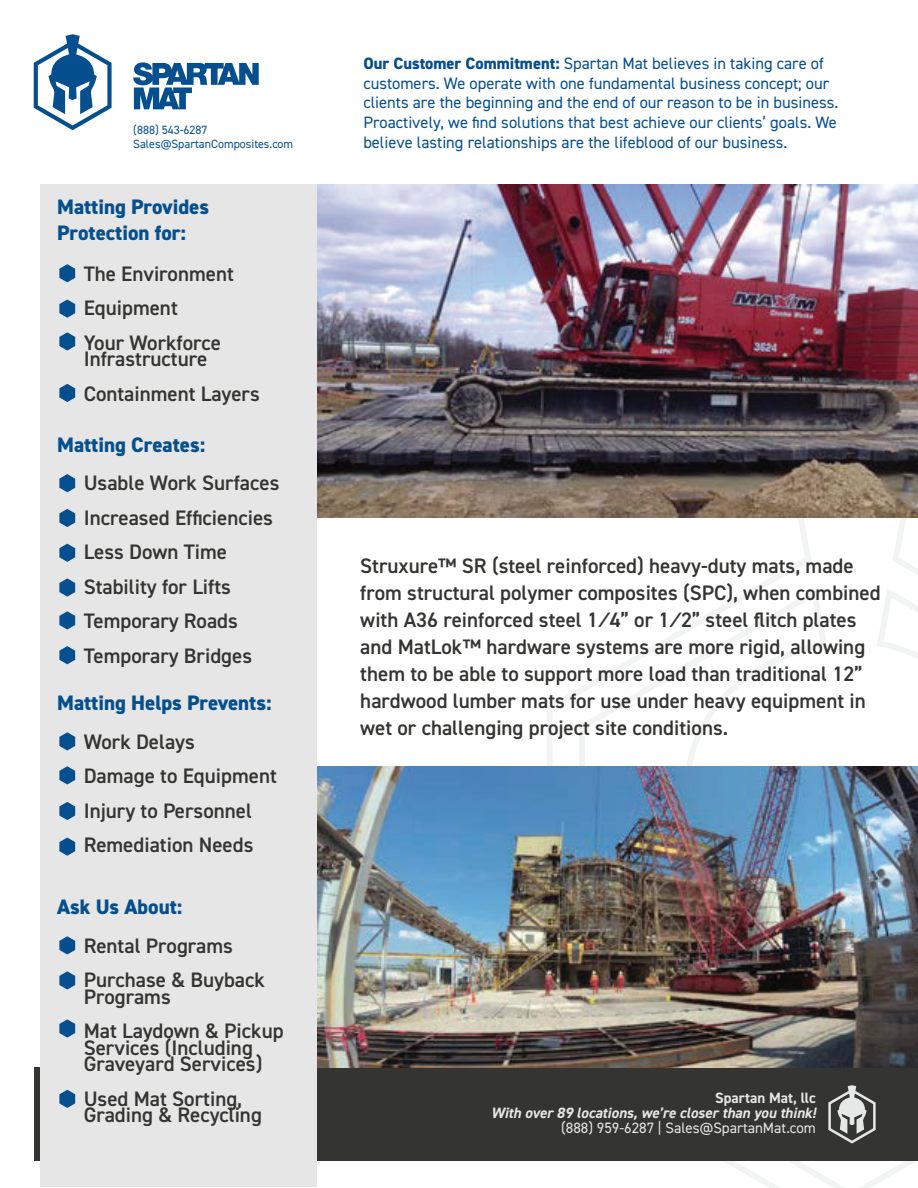
<style>
.page{position:relative;width:918px;height:1188px;background:#fff}
.page>*{position:absolute;margin:0;border:0;box-sizing:border-box;transform-origin:0 0}
.t1{font:600 21px/34.5px "DIN2014";color:#343432}
.t2{font:800 21px/25.2px "DIN2014";color:#064f8f}
.t3{font:16.5px/19.8px "DIN2014";color:#064f8f}
.t4{font:italic 700 15px "DIN2014";color:#e6e6e6}
.t5{font:15px "DIN2014";color:#e6e6e6}
.t6{font:700 15px "DIN2014";color:#e6e6e6}
.t7{font:12px/14.4px "DIN2014";color:#064f8f}
.s1{font-weight:800}
</style>
<div class="page">
<svg style="left:547px;top:518px;width:370px;height:669px"></svg>
<svg style="left:34px;top:34px;width:78px;height:96px"></svg>
<div style="left:0;top:1067px;width:918px;height:94px;background:#343432"></div>
<svg style="left:828px;top:1085px;width:48px;height:59px"></svg>
<svg style="left:133px;top:62px;width:126px;height:47px"></svg>
<div style="left:0;top:1020px;width:33px;height:168px;background:#fff"></div>
<div style="left:40px;top:184px;width:277px;height:1003px;background:#e6e6e6"></div>
<svg style="left:59px;top:264px;width:16px;height:18px"></svg>
<svg style="left:59px;top:474px;width:16px;height:18px"></svg>
<svg style="left:59px;top:544px;width:16px;height:18px"></svg>
<svg style="left:59px;top:611px;width:16px;height:19px"></svg>
<svg style="left:59px;top:732px;width:16px;height:19px"></svg>
<svg style="left:59px;top:936px;width:16px;height:19px"></svg>
<svg style="left:59px;top:300px;width:16px;height:18px"></svg>
<svg style="left:59px;top:509px;width:16px;height:18px"></svg>
<svg style="left:59px;top:578px;width:16px;height:19px"></svg>
<svg style="left:59px;top:646px;width:16px;height:18px"></svg>
<svg style="left:59px;top:766px;width:16px;height:18px"></svg>
<svg style="left:59px;top:971px;width:16px;height:19px"></svg>
<svg style="left:59px;top:332px;width:16px;height:19px"></svg>
<svg style="left:59px;top:802px;width:16px;height:18px"></svg>
<svg style="left:59px;top:1019px;width:16px;height:19px"></svg>
<svg style="left:59px;top:384px;width:16px;height:18px"></svg>
<svg style="left:59px;top:838px;width:16px;height:18px"></svg>
<svg style="left:59px;top:1090px;width:16px;height:18px"></svg>
<img style="left:317px;top:184px;width:600px;height:334px">
<img style="left:317px;top:766px;width:600px;height:301px">
<p class="t7" style="left:133px;top:123px;width:162px">(888) 543-6287<br>Sales@SpartanComposites.com</p>
<p class="t2" style="left:57px;top:196px;width:154px">Matting Provides<br>Protection for:</p>
<p class="t1" style="left:84px;top:257px;width:152px">The Environment<br>Equipment<br>Your Workforce</p>
<p class="t1" style="left:84px;top:342px;width:178px">Infrastructure<br>Containment Layers</p>
<p class="t2" style="left:57px;top:434px;width:150px">Matting Creates:</p>
<p class="t1" style="left:84px;top:467px;width:197px">Usable Work Surfaces<br>Increased Efficiencies<br>Less Down Time<br>Stability for Lifts<br>Temporary Roads<br>Temporary Bridges</p>
<p class="t2" style="left:57px;top:692px;width:216px">Matting Helps Prevents:</p>
<p class="t1" style="left:84px;top:725px;width:195px">Work Delays<br>Damage to Equipment<br>Injury to Personnel<br>Remediation Needs</p>
<p class="t2" style="left:57px;top:896px;width:127px">Ask Us About:</p>
<p class="t1" style="left:84px;top:929px;width:183px">Rental Programs<br>Purchase &amp; Buyback</p>
<p class="t1" style="left:84px;top:980px;width:201px">Programs<br>Mat Laydown &amp; Pickup</p>
<p class="t1" style="left:84px;top:1040px;width:180px;line-height:16.5px">Services (Including<br>Graveyard Services)</p>
<p class="t1" style="left:84px;top:1091px;width:180px;line-height:16.5px">Used Mat Sorting,<br>Grading &amp; Recycling</p>
<p class="t3" style="left:363px;top:54px;width:477px"><span class="s1">Our Customer Commitment:</span> Spartan Mat believes in taking care of customers. We operate with one fundamental business concept; our clients are the beginning and the end of our reason to be in business.<br>Proactively, we find solutions that best achieve our clients’ goals. We believe lasting relationships are the lifeblood of our business.</p>
<p class="t1" style="left:360px;top:553px;width:522px;line-height:27px">Struxure™ SR (steel reinforced) heavy-duty mats, made from structural polymer composites (SPC), when combined with A36 reinforced steel 1⁄4” or 1⁄2” steel flitch plates and MatLok™ hardware systems are more rigid, allowing them to be able to support more load than traditional 12” hardwood lumber mats for use under heavy equipment in wet or challenging project site conditions.</p>
<p class="t6" style="left:715px;top:1091px;width:102px">Spartan Mat, llc</p>
<p class="t4" style="left:491px;top:1107px;width:326px">With over 89 locations, we’re closer than you think!</p>
<p class="t5" style="left:561px;top:1121px;width:256px">(888) 959-6287 | Sales@SpartanMat.com</p>
</div>
